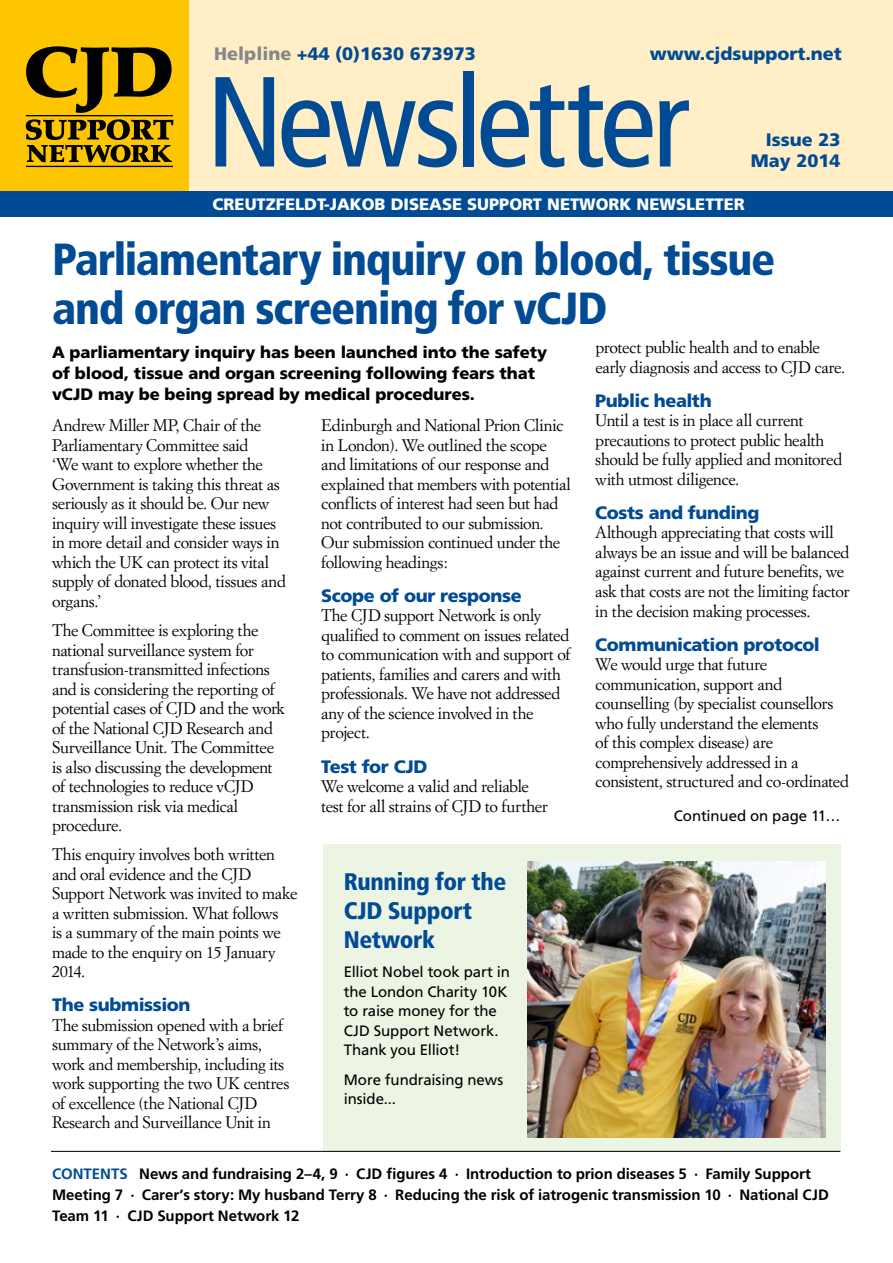
<style>
.page{position:relative;width:893px;height:1263px;background:#fff}
.page>*{position:absolute;margin:0;border:0;box-sizing:border-box;transform-origin:0 0}
.t1{font:condensed 127.95px "Frutiger";letter-spacing:-.035em;color:#004b93}
.t2{font:900 condensed 45px/48.8px "Frutiger";letter-spacing:-.03em;color:#004b93}
.t3{font:900 condensed 24px/29.2px "Frutiger";letter-spacing:-.015em;color:#004b93}
.t4{font:900 18px/21px "Frutiger";letter-spacing:-.015em;color:#004b93;text-align:right}
.t5{font:16.5px/19.5px "Simoncini Garamond";letter-spacing:-.025em;color:#000}
.t6{font:900 16.5px/21px "Frutiger";letter-spacing:-.005em;color:#000}
.t7{font:900 16.5px "Frutiger";color:#fff}
.t8{font:700 15px/21px "Frutiger";letter-spacing:-.005em;color:#000}
.t9{font:15px/19.5px "Frutiger";letter-spacing:-.005em;color:#000}
.s1{color:#878787}
.s2{color:#004b93}
</style>
<div class="page">
<div style="left:323px;top:844px;width:517px;height:307px;background:#ecf4e3"></div>
<div style="left:189px;top:0;width:704px;height:191px;background:#ffeec6"></div>
<div style="left:0;top:0;width:189px;height:191px;background:#fdc600"></div>
<svg style="left:26px;top:46px;width:146px;height:67px"></svg>
<svg style="left:26px;top:119px;width:147px;height:43px"></svg>
<hr style="left:26px;top:115px;width:147px;height:1px;background:#000">
<hr style="left:26px;top:166px;width:147px;height:1px;background:#000">
<div style="left:0;top:191px;width:893px;height:26px;background:#004b93"></div>
<hr style="left:51px;top:1151px;width:789px;height:1px;background:#000">
<img style="left:527px;top:861px;width:299px;height:276px">
<p class="t4" style="left:214px;top:43px;width:263px"><span class="s1">Helpline</span> +44 (0)1630 673973</p>
<p class="t4" style="left:650px;top:43px;width:194px">www.cjdsupport.net</p>
<h1 class="t1" style="left:206px;top:48px;width:486px">Newsletter</h1>
<p class="t4" style="left:751px;top:129px;width:91px">Issue 23<br>May 2014</p>
<p class="t7" style="left:213px;top:195px;width:534px">CREUTZFELDT-JAKOB DISEASE SUPPORT NETWORK NEWSLETTER</p>
<h2 class="t2" style="left:52px;top:235px;width:725px">Parliamentary inquiry on blood, tissue and organ screening for vCJD</h2>
<p class="t6" style="left:52px;top:341px;width:497px">A parliamentary inquiry has been launched into the safety of blood, tissue and organ screening following fears that vCJD may be being spread by medical procedures.</p>
<p class="t5" style="left:321px;top:415px;width:251px">Edinburgh and National Prion Clinic in London). We outlined the scope and limitations of our response and explained that members with potential conflicts of interest had seen but had not contributed to our submission.<br>Our submission continued under the following headings:</p>
<p class="t4" style="left:321px;top:585px;width:202px">Scope of our response</p>
<p class="t5" style="left:321px;top:605px;width:251px">The CJD support Network is only qualified to comment on issues related to communication with and support of patients, families and carers and with professionals. We have not addressed any of the science involved in the project.</p>
<p class="t4" style="left:321px;top:756px;width:108px">Test for CJD</p>
<p class="t5" style="left:321px;top:776px;width:228px">We welcome a valid and reliable test for all strains of CJD to further</p>
<p class="t5" style="left:52px;top:415px;width:235px">Andrew Miller MP, Chair of the<br>Parliamentary Committee said<br>‘We want to explore whether the<br>Government is taking this threat as seriously as it should be. Our new inquiry will investigate these issues in more detail and consider ways in which the UK can protect its vital supply of donated blood, tissues and organs.’</p>
<p class="t5" style="left:52px;top:620px;width:235px">The Committee is exploring the national surveillance system for transfusion-transmitted infections and is considering the reporting of potential cases of CJD and the work of the National CJD Research and<br>Surveillance Unit. The Committee is also discussing the development of technologies to reduce vCJD transmission risk via medical procedure.</p>
<p class="t5" style="left:52px;top:844px;width:247px">This enquiry involves both written and oral evidence and the CJD<br>Support Network was invited to make a written submission. What follows<br>is a summary of the main points we made to the enquiry on 15 January<br>2014.</p>
<p class="t4" style="left:52px;top:994px;width:140px">The submission</p>
<p class="t5" style="left:52px;top:1015px;width:239px">The submission opened with a brief summary of the Network’s aims, work and membership, including its work supporting the two UK centres of excellence (the National CJD Research and Surveillance Unit in</p>
<h3 class="t3" style="left:344px;top:866px;width:164px">Running for the<br>CJD Support<br>Network</h3>
<p class="t9" style="left:344px;top:962px;width:168px">Elliot Nobel took part in the London Charity 10K to raise money for the<br>CJD Support Network.<br>Thank you Elliot!</p>
<p class="t9" style="left:344px;top:1070px;width:161px">More fundraising news inside...</p>
<p class="t5" style="left:595px;top:337px;width:251px">protect public health and to enable early diagnosis and access to CJD care.</p>
<p class="t4" style="left:595px;top:390px;width:118px">Public health</p>
<p class="t5" style="left:595px;top:410px;width:248px">Until a test is in place all current precautions to protect public health should be fully applied and monitored with utmost diligence.</p>
<p class="t4" style="left:595px;top:502px;width:166px">Costs and funding</p>
<p class="t5" style="left:595px;top:523px;width:256px">Although appreciating that costs will always be an issue and will be balanced against current and future benefits, we ask that costs are not the limiting factor in the decision making processes.</p>
<p class="t4" style="left:595px;top:634px;width:226px">Communication protocol</p>
<p class="t5" style="left:595px;top:654px;width:255px">We would urge that future communication, support and counselling (by specialist counsellors who fully understand the elements<br>of this complex disease) are comprehensively addressed in a consistent, structured and co-ordinated</p>
<p class="t9" style="left:674px;top:806px;width:168px">Continued on page 11…</p>
<p class="t8" style="left:52px;top:1163px;width:778px"><span class="s2">CONTENTS</span> News and fundraising 2–4, 9 · CJD figures 4 · Introduction to prion diseases 5 · Family Support<br>Meeting 7 · Carer’s story: My husband Terry 8 · Reducing the risk of iatrogenic transmission 10 · National CJD<br>Team 11 · CJD Support Network 12</p>
</div>
